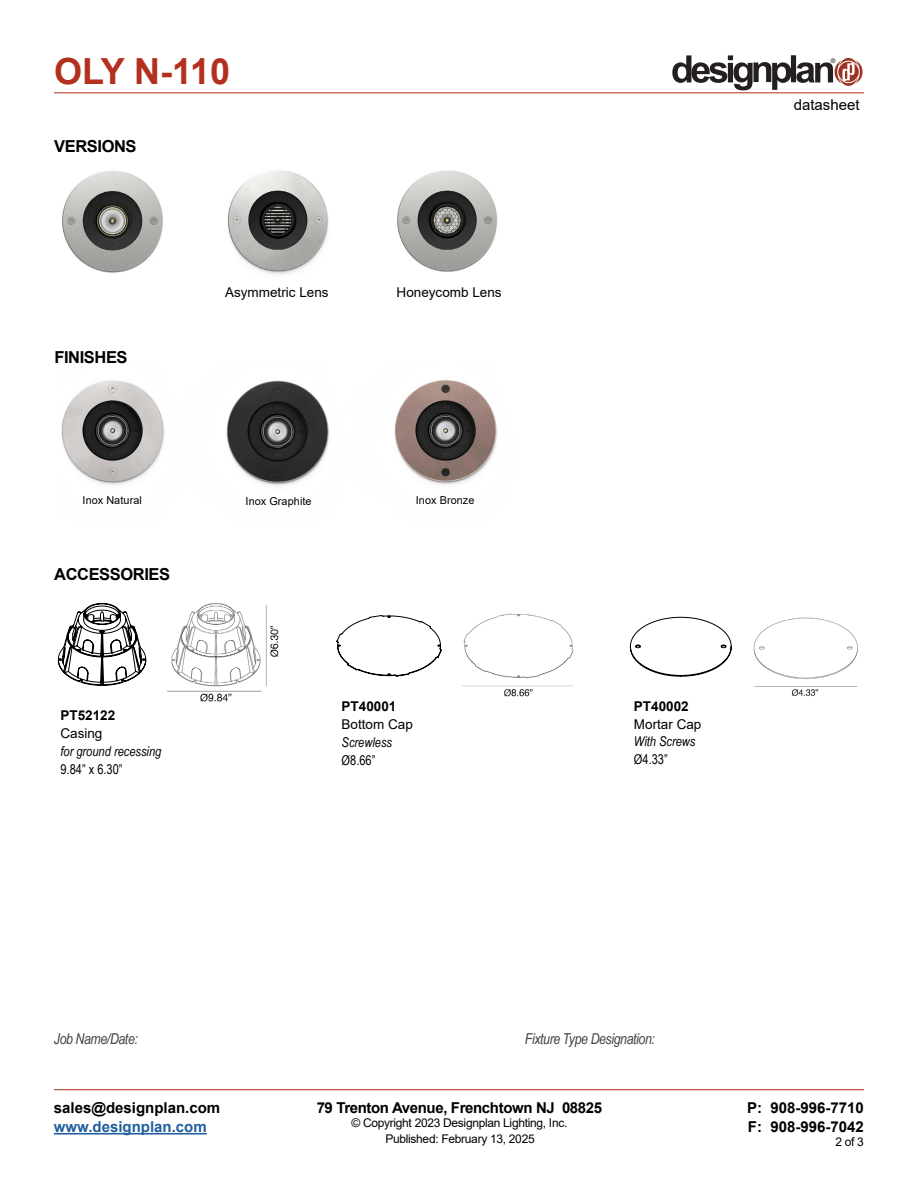
<style>
.page{position:relative;width:918px;height:1188px;background:#fff}
.page>*{position:absolute;margin:0;border:0;box-sizing:border-box;transform-origin:0 0}
.t1{font:700 36px "Arial";letter-spacing:-.03em;color:#b32f1e}
.t2{font:700 16.5px "Arial";letter-spacing:-.025em;color:#000}
.t3{font:700 15px/19.5px "Arial";color:#000}
.t4{font:italic 15px "Arial Narrow";letter-spacing:-.025em;color:#414042}
.t5{font:700 15px "Arial";letter-spacing:-.025em;color:#000}
.t6{font:700 15px "Arial";color:#215e9e}
.t7{font:15px "Arial";color:#000}
.t8{font:13.5px "Arial";color:#000}
.t9{font:italic 13.5px "Arial Narrow";color:#000}
.t10{font:13.5px "Arial Narrow";color:#000}
.t11{font:700 13.5px "Arial";color:#000}
.t12{font:12px "Arial";letter-spacing:-.025em;color:#000}
.t13{font:10.8px "Arial";letter-spacing:.01em;color:#000}
.t14{font:6.3px "Helvetica";color:#231f20}
</style>
<div class="page">
<hr style="left:54px;top:93px;width:810px;height:1px;background:#b32f1e">
<hr style="left:54px;top:1089px;width:810px;height:1px;background:#b32f1e">
<hr style="left:54px;top:1133px;width:153px;height:2px;background:#215e9e">
<svg style="left:672px;top:55px;width:191px;height:35px"></svg>
<img style="left:61px;top:380px;width:75px;height:105px">
<img style="left:419px;top:379px;width:78px;height:106px">
<img style="left:136px;top:380px;width:283px;height:106px">
<img style="left:62px;top:170px;width:101px;height:103px">
<img style="left:167px;top:603px;width:112px;height:99px">
<img style="left:462px;top:613px;width:112px;height:84px">
<img style="left:753px;top:617px;width:105px;height:79px">
<img style="left:227px;top:170px;width:102px;height:105px">
<img style="left:397px;top:170px;width:101px;height:102px">
<svg style="left:58px;top:603px;width:88px;height:83px"></svg>
<svg style="left:336px;top:615px;width:106px;height:62px"></svg>
<svg style="left:630px;top:616px;width:102px;height:61px"></svg>
<h1 class="t1" style="left:54px;top:46px;width:178px">OLY N-110</h1>
<p class="t14" style="left:831px;top:57px;width:6px">®</p>
<h2 class="t2" style="left:54px;top:135px;width:84px">VERSIONS</h2>
<h2 class="t2" style="left:54px;top:345px;width:75px">FINISHES</h2>
<p class="t8" style="left:225px;top:283px;width:105px">Asymmetric Lens</p>
<p class="t8" style="left:397px;top:282px;width:107px">Honeycomb Lens</p>
<p class="t13" style="left:83px;top:493px;width:61px">Inox Natural</p>
<p class="t13" style="left:246px;top:494px;width:68px">Inox Graphite</p>
<p class="t13" style="left:416px;top:492px;width:60px">Inox Bronze</p>
<h2 class="t2" style="left:54px;top:563px;width:117px">ACCESSORIES</h2>
<p class="t11" style="left:60px;top:706px;width:56px">PT52122</p>
<p class="t8" style="left:60px;top:724px;width:44px">Casing</p>
<p class="t9" style="left:60px;top:742px;width:102px">for ground recessing</p>
<p class="t10" style="left:60px;top:759px;width:64px">9.84” x 6.30”</p>
<p class="t11" style="left:342px;top:697px;width:56px">PT40001</p>
<p class="t8" style="left:342px;top:715px;width:73px">Bottom Cap</p>
<p class="t9" style="left:342px;top:733px;width:52px">Screwless</p>
<p class="t10" style="left:342px;top:750px;width:35px">Ø8.66”</p>
<p class="t7" style="left:794px;top:95px;width:67px">datasheet</p>
<p class="t11" style="left:634px;top:696px;width:56px">PT40002</p>
<p class="t8" style="left:634px;top:714px;width:69px">Mortar Cap</p>
<p class="t9" style="left:634px;top:732px;width:63px">With Screws</p>
<p class="t10" style="left:634px;top:750px;width:35px">Ø4.33”</p>
<p class="t4" style="left:54px;top:1028px;width:85px">Job Name/Date:</p>
<p class="t4" style="left:525px;top:1029px;width:132px">Fixture Type Designation:</p>
<p class="t3" style="left:54px;top:1098px;width:168px">sales@designplan.com</p>
<p class="t6" style="left:54px;top:1116px;width:154px">www.designplan.com</p>
<p class="t5" style="left:317px;top:1097px;width:287px">79 Trenton Avenue, Frenchtown NJ 08825</p>
<p class="t12" style="left:351px;top:1115px;width:217px">© Copyright 2023 Designplan Lighting, Inc.</p>
<p class="t3" style="left:747px;top:1098px;width:118px">P: 908-996-7710<br>F: 908-996-7042</p>
<p class="t12" style="left:385px;top:1130px;width:151px">Published: February 13, 2025</p>
<p class="t12" style="left:835px;top:1133px;width:30px">2 of 3</p>
</div>
